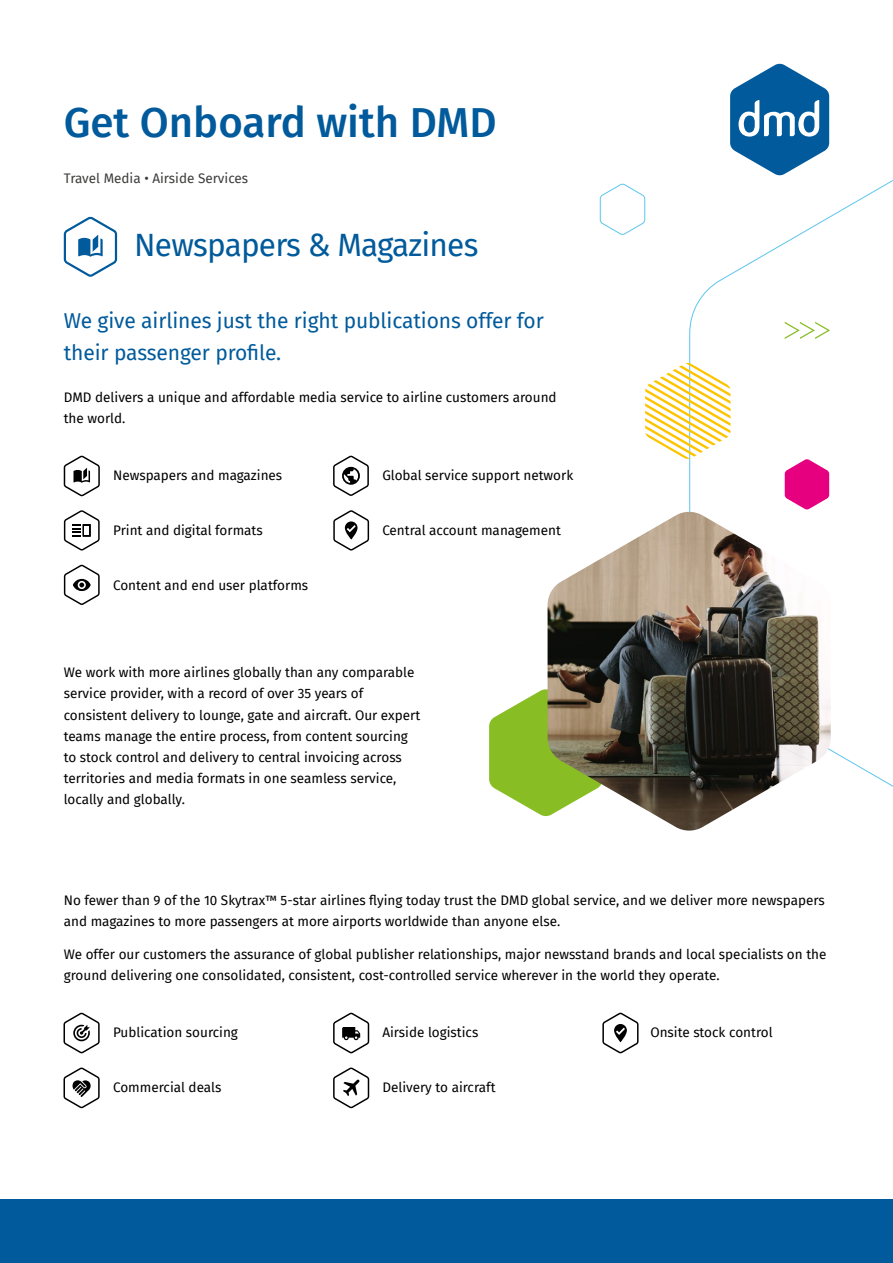
<style>
.page{position:relative;width:893px;height:1263px;background:#fff}
.page>*{position:absolute;margin:0;border:0;box-sizing:border-box;transform-origin:0 0}
.t1{font:500 42px "Fira Sans";color:#005a9b}
.t2{font:31.5px "Fira Sans";letter-spacing:-.025em;color:#005a9b}
.t3{font:21px/31.5px "Fira Sans";letter-spacing:-.005em;color:#005a9b}
.t4{font:13.5px/21px "Fira Sans";color:#000}
.t5{font:13.5px "Fira Sans";color:#3c3c3b}
</style>
<div class="page">
<svg style="left:730px;top:63px;width:99px;height:55px"></svg>
<div style="left:0;top:1199px;width:893px;height:64px;background:#005a9b"></div>
<svg style="left:489px;top:689px;width:59px;height:127px"></svg>
<svg style="left:689px;top:118px;width:204px;height:669px"></svg>
<svg style="left:785px;top:322px;width:45px;height:17px"></svg>
<svg style="left:645px;top:363px;width:85px;height:96px"></svg>
<svg style="left:785px;top:459px;width:44px;height:51px"></svg>
<svg style="left:599px;top:183px;width:46px;height:52px"></svg>
<svg style="left:64px;top:217px;width:53px;height:60px"></svg>
<svg style="left:333px;top:1067px;width:36px;height:41px"></svg>
<svg style="left:602px;top:1013px;width:37px;height:40px"></svg>
<svg style="left:333px;top:1013px;width:36px;height:40px"></svg>
<svg style="left:63px;top:1067px;width:37px;height:41px"></svg>
<svg style="left:63px;top:1012px;width:37px;height:41px"></svg>
<img style="left:548px;top:512px;width:283px;height:319px">
<svg style="left:64px;top:455px;width:36px;height:41px"></svg>
<svg style="left:64px;top:510px;width:36px;height:40px"></svg>
<svg style="left:64px;top:565px;width:36px;height:40px"></svg>
<svg style="left:333px;top:455px;width:36px;height:41px"></svg>
<svg style="left:333px;top:510px;width:36px;height:40px"></svg>
<h1 class="t1" style="left:64px;top:89px;width:434px">Get Onboard with DMD</h1>
<p class="t5" style="left:64px;top:168px;width:186px">Travel Media • Airside Services</p>
<h2 class="t2" style="left:134px;top:221px;width:346px">Newspapers &amp; Magazines</h2>
<h3 class="t3" style="left:64px;top:305px;width:482px">We give airlines just the right publications offer for their passenger profile.</h3>
<p class="t4" style="left:64px;top:386px;width:494px">DMD delivers a unique and affordable media service to airline customers around the world.</p>
<p class="t4" style="left:113px;top:464px;width:171px">Newspapers and magazines</p>
<p class="t4" style="left:113px;top:519px;width:151px">Print and digital formats</p>
<p class="t4" style="left:113px;top:575px;width:197px">Content and end user platforms</p>
<p class="t4" style="left:382px;top:464px;width:192px">Global service support network</p>
<p class="t4" style="left:382px;top:519px;width:180px">Central account management</p>
<p class="t4" style="left:64px;top:662px;width:358px">We work with more airlines globally than any comparable service provider, with a record of over 35 years of consistent delivery to lounge, gate and aircraft. Our expert teams manage the entire process, from content sourcing to stock control and delivery to central invoicing across territories and media formats in one seamless service, locally and globally.</p>
<p class="t4" style="left:64px;top:889px;width:762px">No fewer than 9 of the 10 Skytrax™ 5-star airlines flying today trust the DMD global service, and we deliver more newspapers and magazines to more passengers at more airports worldwide than anyone else.</p>
<p class="t4" style="left:64px;top:944px;width:764px">We offer our customers the assurance of global publisher relationships, major newsstand brands and local specialists on the ground delivering one consolidated, consistent, cost-controlled service wherever in the world they operate.</p>
<p class="t4" style="left:113px;top:1021px;width:126px">Publication sourcing</p>
<p class="t4" style="left:113px;top:1076px;width:110px">Commercial deals</p>
<p class="t4" style="left:382px;top:1021px;width:98px">Airside logistics</p>
<p class="t4" style="left:382px;top:1076px;width:115px">Delivery to aircraft</p>
<p class="t4" style="left:650px;top:1021px;width:124px">Onsite stock control</p>
</div>
